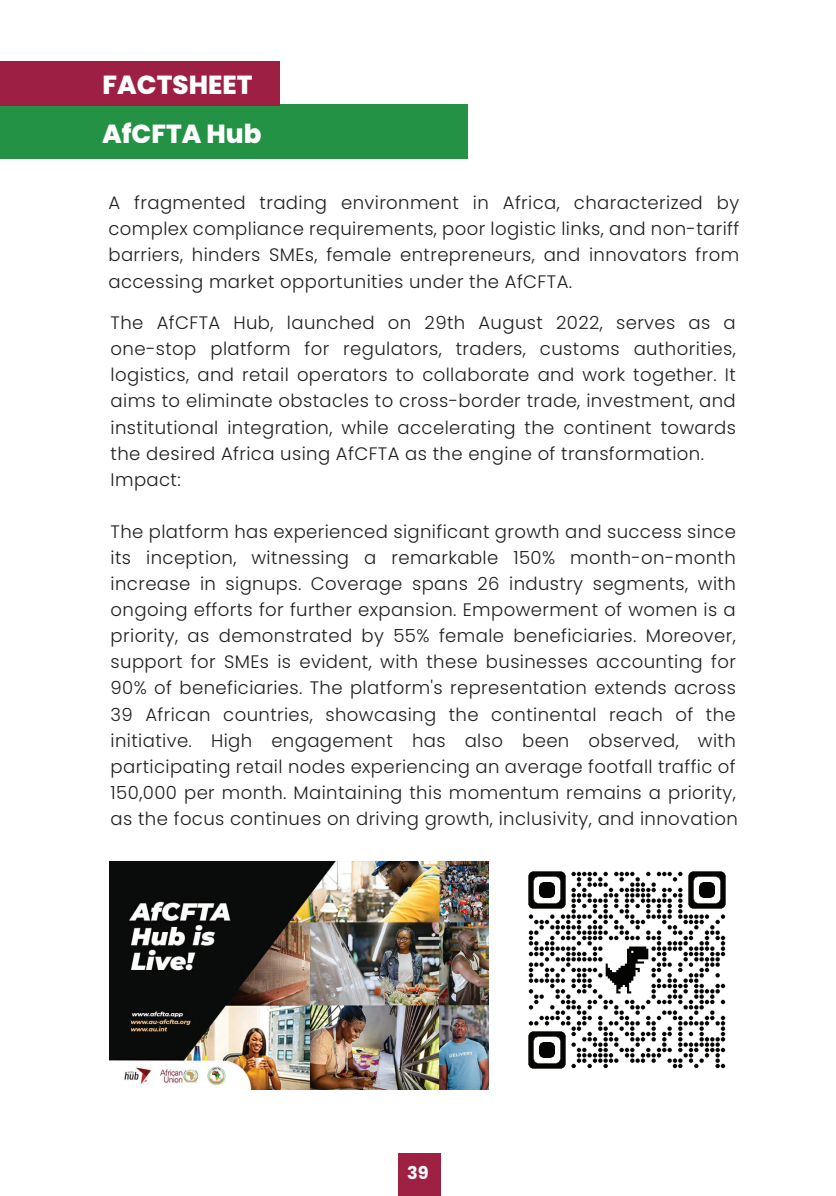
<style>
.page{position:relative;width:836px;height:1196px;background:#fff}
.page>*{position:absolute;margin:0;border:0;box-sizing:border-box;transform-origin:0 0}
.t1{font:800 26px "Poppins";color:#fff}
.t2{font:300 18px/26px "Poppins";letter-spacing:.02em;color:#211e1e;text-align:justify}
.t3{font:700 17.6px "Poppins";color:#fff}
</style>
<div class="page">
<div style="left:398px;top:1152px;width:42px;height:43px;background:#9e2043"></div>
<img style="left:109px;top:861px;width:379px;height:228px">
<img style="left:528px;top:871px;width:198px;height:198px">
<div style="left:0;top:104px;width:467px;height:55px;background:#249244"></div>
<div style="left:0;top:61px;width:279px;height:44px;background:#9e1f44"></div>
<h1 class="t1" style="left:103px;top:69px;width:151px">FACTSHEET</h1>
<h1 class="t1" style="left:102px;top:119px;width:161px">AfCFTA Hub</h1>
<p class="t2" style="left:108px;top:190px;width:632px">A fragmented trading environment in Africa, characterized by complex compliance requirements, poor logistic links, and non-tariff barriers, hinders SMEs, female entrepreneurs, and innovators from accessing market opportunities under the AfCFTA.</p>
<p class="t2" style="left:111px;top:310px;width:626px;text-align:left">The AfCFTA Hub, launched on 29th August 2022, serves as a one-stop platform for regulators, traders, customs authorities, logistics, and retail operators to collaborate and work together. It aims to eliminate obstacles to cross-border trade, investment, and institutional integration, while accelerating the continent towards the desired Africa using AfCFTA as the engine of transformation.<br>Impact:</p>
<p class="t2" style="left:111px;top:518px;width:628px">The platform has experienced significant growth and success since its inception, witnessing a remarkable 150% month-on-month increase in signups. Coverage spans 26 industry segments, with ongoing efforts for further expansion. Empowerment of women is a priority, as demonstrated by 55% female beneficiaries. Moreover, support for SMEs is evident, with these businesses accounting for 90% of beneficiaries. The platform's representation extends across 39 African countries, showcasing the continental reach of the initiative. High engagement has also been observed, with participating retail nodes experiencing an average footfall traffic of 150,000 per month. Maintaining this momentum remains a priority, as the focus continues on driving growth, inclusivity, and innovation</p>
<p class="t3" style="left:407px;top:1162px;width:23px">39</p>
</div>
